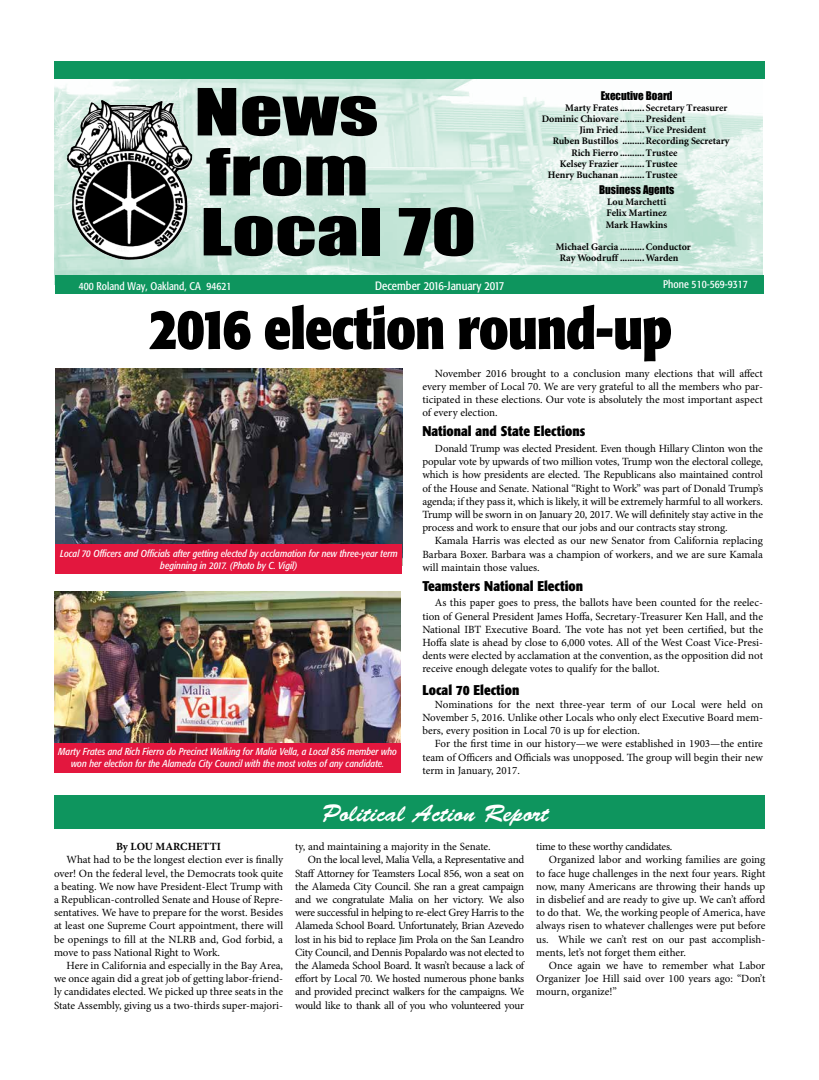
<style>
.page{position:relative;width:819px;height:1080px;background:#fff}
.page>*{position:absolute;margin:0;border:0;box-sizing:border-box;transform-origin:0 0}
.t1{font:60px/60px "Impact";color:#000;scale:1.4 1}
.t2{font:700 condensed 58px "Formata";letter-spacing:-.02em;color:#000}
.t3{font:24px "Brush Script Std";color:#fff}
.t4{font:700 condensed 14px "Formata";color:#000}
.t5{font:condensed 12px "Formata";color:#fff}
.t6{font:11px/13.2px "Minion Pro";letter-spacing:-.01em;color:#000;text-align:justify}
.t7{font:condensed 11px "Formata";color:#fff}
.t8{font:11px "Impact";color:#000}
.t9{font:700 11px "Minion Pro";color:#000}
.t10{font:700 10px/11.2px "Minion";color:#000;text-align:justify}
.t11{font:italic condensed 10px/12px "Formata";color:#fff;text-align:center}
</style>
<div class="page">
<img style="left:54px;top:79px;width:709px;height:206px">
<div style="left:54px;top:62px;width:710px;height:17px;background:#0e955e"></div>
<img style="left:67px;top:100px;width:125px;height:160px">
<div style="left:55px;top:276px;width:709px;height:18px;background:#0e955e"></div>
<img style="left:55px;top:591px;width:346px;height:152px">
<div style="left:55px;top:743px;width:346px;height:29px;background:#e3173e"></div>
<img style="left:56px;top:369px;width:346px;height:175px">
<div style="left:56px;top:544px;width:346px;height:30px;background:#e3173e"></div>
<div style="left:55px;top:796px;width:710px;height:33px;background:#0e955e"></div>
<h1 class="t1" style="left:194px;top:80px;width:203px">News from<br>Local 70</h1>
<p class="t8" style="left:601px;top:87px;width:73px">Executive Board</p>
<p class="t10" style="left:565px;top:102px;width:164px">Marty Frates .......... Secretary Treasurer</p>
<p class="t10" style="left:542px;top:114px;width:145px">Dominic Chiovare ..........President</p>
<p class="t10" style="left:579px;top:125px;width:128px">Jim Fried ..........Vice President</p>
<p class="t10" style="left:553px;top:136px;width:178px">Ruben Bustillos .........Recording Secretary</p>
<p class="t10" style="left:571px;top:147px;width:108px">Rich Fierro ..........Trustee</p>
<p class="t10" style="left:560px;top:158px;width:119px">Kelsey Frazier ..........Trustee</p>
<p class="t10" style="left:548px;top:170px;width:131px">Henry Buchanan ..........Trustee</p>
<p class="t8" style="left:599px;top:181px;width:77px">Business Agents</p>
<p class="t10" style="left:606px;top:197px;width:63px">Lou Marchetti Felix Martinez Mark Hawkins</p>
<p class="t10" style="left:560px;top:242px;width:133px;text-indent:-4px">Michael Garcia ..........Conductor<br>Ray Woodruff ..........Warden</p>
<p class="t7" style="left:79px;top:279px;width:154px">400 Roland Way, Oakland, CA 94621</p>
<p class="t5" style="left:375px;top:279px;width:130px">December 2016-January 2017</p>
<p class="t7" style="left:663px;top:278px;width:86px">Phone 510-569-9317</p>
<h2 class="t2" style="left:148px;top:293px;width:525px">2016 election round-up</h2>
<p class="t6" style="left:422px;top:367px;width:342px;text-indent:13px">November 2016 brought to a conclusion many elections that will affect every member of Local 70. We are very grateful to all the members who par&shy;ticipated in these elections. Our vote is absolutely the most important aspect of every election.</p>
<p class="t4" style="left:422px;top:423px;width:164px">National and State Elections</p>
<p class="t6" style="left:422px;top:442px;width:342px;text-indent:13px">Donald Trump was elected President. Even though Hillary Clinton won the popular vote by upwards of two million votes, Trump won the electoral college, which is how presidents are elected. The Republicans also maintained control of the House and Senate. National “Right to Work” was part of Donald Trump’s agenda; if they pass it, which is likely, it will be extremely harmful to all workers.<br>Trump will be sworn in on January 20, 2017. We will definitely stay active in the process and work to ensure that our jobs and our contracts stay strong.</p>
<p class="t6" style="left:422px;top:534px;width:342px;text-indent:13px">Kamala Harris was elected as our new Senator from California replacing Barbara Boxer. Barbara was a champion of workers, and we are sure Kamala will maintain those values.</p>
<p class="t4" style="left:422px;top:577px;width:162px">Teamsters National Election</p>
<p class="t6" style="left:422px;top:596px;width:342px;text-indent:13px">As this paper goes to press, the ballots have been counted for the reelec&shy;tion of General President James Hoffa, Secretary-Treasurer Ken Hall, and the National IBT Executive Board. The vote has not yet been certified, but the Hoffa slate is ahead by close to 6,000 votes. All of the West Coast Vice-Presi&shy;dents were elected by acclamation at the convention, as the opposition did not receive enough delegate votes to qualify for the ballot.</p>
<p class="t4" style="left:422px;top:681px;width:98px">Local 70 Election</p>
<p class="t6" style="left:422px;top:698px;width:342px;text-indent:13px">Nominations for the next three-year term of our Local were held on November 5, 2016. Unlike other Locals who only elect Executive Board mem&shy;bers, every position in Local 70 is up for election.</p>
<p class="t6" style="left:422px;top:737px;width:342px;text-indent:13px">For the first time in our history—we were established in 1903—the entire team of Officers and Officials was unopposed. The group will begin their new term in January, 2017.</p>
<p class="t11" style="left:60px;top:547px;width:339px">Local 70 Officers and Officials after getting elected by acclamation for new three-year term beginning in 2017. (Photo by C. Vigil)</p>
<p class="t11" style="left:58px;top:746px;width:340px">Marty Frates and Rich Fierro do Precinct Walking for Malia Vella, a Local 856 member who won her election for the Alameda City Council with the most votes of any candidate.</p>
<p class="t9" style="left:116px;top:839px;width:107px">By LOU MARCHETTI</p>
<p class="t6" style="left:54px;top:853px;width:231px;text-indent:13px">What had to be the longest election ever is finally over! On the federal level, the Democrats took quite a beating. We now have President-Elect Trump with a Republican-controlled Senate and House of Repre&shy;sentatives. We have to prepare for the worst. Besides at least one Supreme Court appointment, there will be openings to fill at the NLRB and, God forbid, a move to pass National Right to Work.</p>
<p class="t6" style="left:54px;top:959px;width:231px;text-indent:13px">Here in California and especially in the Bay Area, we once again did a great job of getting labor-friend&shy;ly candidates elected. We picked up three seats in the State Assembly, giving us a two-thirds super-majori-</p>
<h3 class="t3" style="left:322px;top:800px;width:228px">Political Action Report</h3>
<p class="t6" style="left:295px;top:840px;width:197px">ty, and maintaining a majority in the Senate.</p>
<p class="t6" style="left:308px;top:853px;width:218px">On the local level, Malia Vella, a Representative and</p>
<p class="t6" style="left:295px;top:867px;width:231px">Staff Attorney for Teamsters Local 856, won a seat on</p>
<p class="t6" style="left:295px;top:880px;width:231px">the Alameda City Council. She ran a great campaign</p>
<p class="t6" style="left:295px;top:893px;width:231px">and we congratulate Malia on her victory. We also</p>
<p class="t6" style="left:295px;top:906px;width:231px">were successful in helping to re-elect Grey Harris to the</p>
<p class="t6" style="left:295px;top:919px;width:231px">Alameda School Board. Unfortunately, Brian Azevedo</p>
<p class="t6" style="left:295px;top:933px;width:231px">lost in his bid to replace Jim Prola on the San Leandro</p>
<p class="t6" style="left:295px;top:946px;width:231px">City Council, and Dennis Popalardo was not elected to</p>
<p class="t6" style="left:295px;top:959px;width:231px">the Alameda School Board. It wasn’t because a lack of</p>
<p class="t6" style="left:295px;top:972px;width:231px">effort by Local 70. We hosted numerous phone banks</p>
<p class="t6" style="left:295px;top:985px;width:231px">and provided precinct walkers for the campaigns. We</p>
<p class="t6" style="left:295px;top:999px;width:231px">would like to thank all of you who volunteered your</p>
<p class="t6" style="left:536px;top:840px;width:138px">time to these worthy candidates.</p>
<p class="t6" style="left:549px;top:853px;width:218px">Organized labor and working families are going</p>
<p class="t6" style="left:536px;top:867px;width:231px">to face huge challenges in the next four years. Right</p>
<p class="t6" style="left:536px;top:880px;width:231px">now, many Americans are throwing their hands up</p>
<p class="t6" style="left:536px;top:893px;width:231px">in disbelief and are ready to give up. We can’t afford</p>
<p class="t6" style="left:536px;top:906px;width:231px">to do that. We, the working people of America, have</p>
<p class="t6" style="left:536px;top:919px;width:231px">always risen to whatever challenges were put before</p>
<p class="t6" style="left:536px;top:933px;width:231px">us. While we can’t rest on our past accomplish-</p>
<p class="t6" style="left:536px;top:946px;width:151px">ments, let’s not forget them either.</p>
<p class="t6" style="left:549px;top:959px;width:218px">Once again we have to remember what Labor</p>
<p class="t6" style="left:536px;top:972px;width:231px">Organizer Joe Hill said over 100 years ago: “Don’t</p>
<p class="t6" style="left:536px;top:985px;width:82px">mourn, organize!”</p>
</div>
